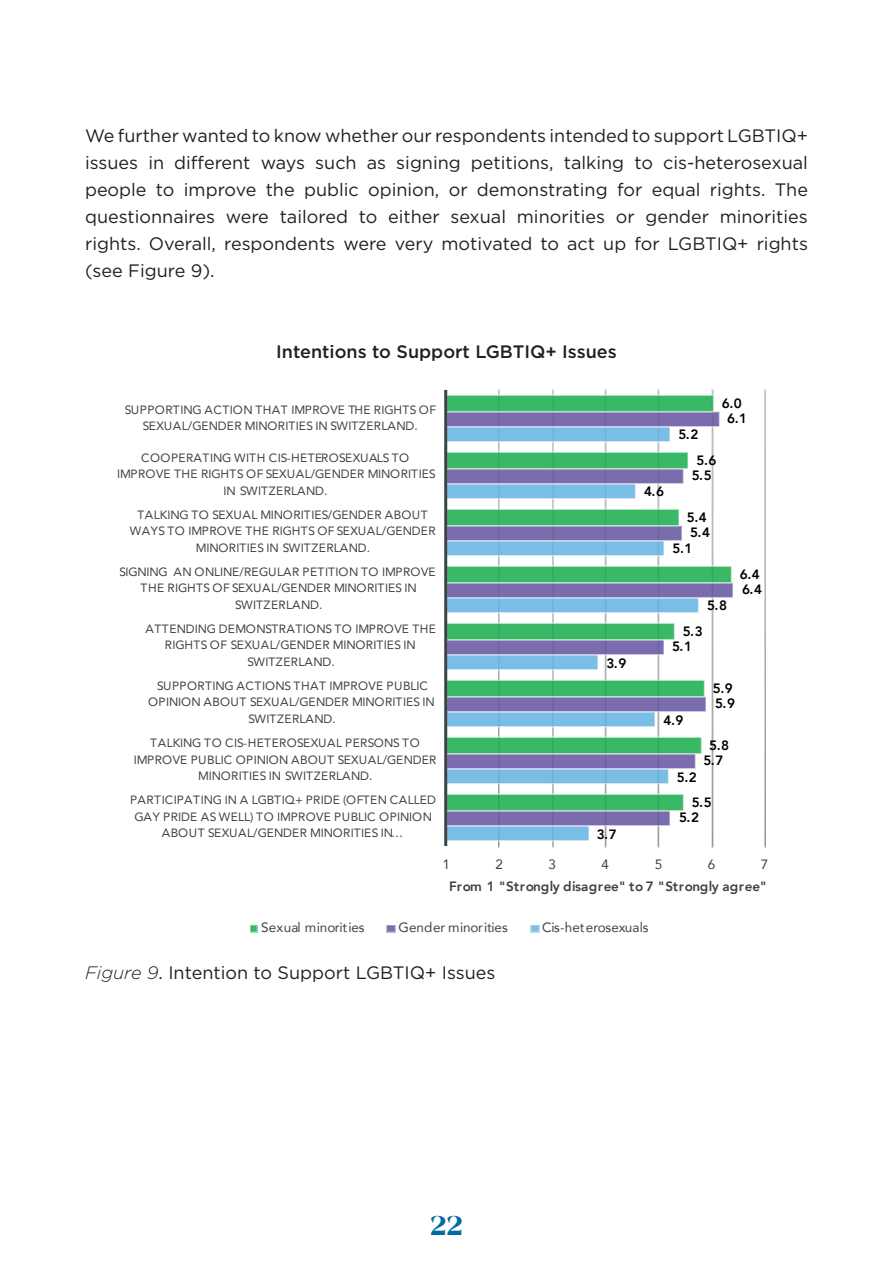
<style>
.page{position:relative;width:893px;height:1263px;background:#fff}
.page>*{position:absolute;margin:0;border:0;box-sizing:border-box;transform-origin:0 0}
.t1{font:27px "Rylan";color:#006aa3}
.t2{font:18px/27px "Gotham";color:#231f20;text-align:justify}
.t3{font:500 18px "Gotham";color:#231f20}
.t4{font:800 13.5px "Avenir";color:#000}
.t5{font:13.5px "Avenir";color:#3d4243}
.t6{font:800 13.5px "Avenir";letter-spacing:.02em;color:#3d4243}
.t7{font:12px/16.5px "Avenir";letter-spacing:.015em;color:#3d4243;text-align:center}
.s1{font-weight:300;font-style:italic}
</style>
<div class="page">
<img style="left:498px;top:390px;width:267px;height:457px">
<svg style="left:447px;top:827px;width:253px;height:15px"></svg>
<svg style="left:447px;top:410px;width:287px;height:417px"></svg>
<svg style="left:447px;top:394px;width:286px;height:418px"></svg>
<hr style="left:444px;top:390px;width:3px;height:456px;background:#3d4243">
<div style="left:250px;top:925px;width:7px;height:7px;background:#39b866"></div>
<div style="left:249px;top:924px;width:9px;height:9px;border:2px solid #fff"></div>
<div style="left:386px;top:925px;width:9px;height:7px;background:#65549f;opacity:.85"></div>
<div style="left:530px;top:925px;width:9px;height:7px;background:#63b2e1;opacity:.85"></div>
<p class="t2" style="left:85px;top:123px;width:724px">We further wanted to know whether our respondents intended to support LGBTIQ+ issues in different ways such as signing petitions, talking to cis-heterosexual people to improve the public opinion, or demonstrating for equal rights. The questionnaires were tailored to either sexual minorities or gender minorities rights. Overall, respondents were very motivated to act up for LGBTIQ+ rights (see Figure 9).</p>
<h2 class="t3" style="left:276px;top:344px;width:342px">Intentions to Support LGBTIQ+ Issues</h2>
<p class="t7" style="left:125px;top:402px;width:313px">SUPPORTING ACTION THAT IMPROVE THE RIGHTS OF<br>SEXUAL/GENDER MINORITIES IN SWITZERLAND.</p>
<p class="t7" style="left:117px;top:450px;width:320px">COOPERATING WITH CIS-HETEROSEXUALS TO<br>IMPROVE THE RIGHTS OF SEXUAL/GENDER MINORITIES<br>IN SWITZERLAND.</p>
<p class="t7" style="left:130px;top:507px;width:307px">TALKING TO SEXUAL MINORITIES/GENDER ABOUT<br>WAYS TO IMPROVE THE RIGHTS OF SEXUAL/GENDER<br>MINORITIES IN SWITZERLAND.</p>
<p class="t7" style="left:120px;top:564px;width:318px">SIGNING AN ONLINE/REGULAR PETITION TO IMPROVE<br>THE RIGHTS OF SEXUAL/GENDER MINORITIES IN<br>SWITZERLAND.</p>
<p class="t7" style="left:145px;top:621px;width:292px">ATTENDING DEMONSTRATIONS TO IMPROVE THE<br>RIGHTS OF SEXUAL/GENDER MINORITIES IN<br>SWITZERLAND.</p>
<p class="t7" style="left:148px;top:678px;width:288px">SUPPORTING ACTIONS THAT IMPROVE PUBLIC<br>OPINION ABOUT SEXUAL/GENDER MINORITIES IN<br>SWITZERLAND.</p>
<p class="t7" style="left:134px;top:735px;width:304px">TALKING TO CIS-HETEROSEXUAL PERSONS TO<br>IMPROVE PUBLIC OPINION ABOUT SEXUAL/GENDER<br>MINORITIES IN SWITZERLAND.</p>
<p class="t7" style="left:130px;top:792px;width:307px">PARTICIPATING IN A LGBTIQ+ PRIDE (OFTEN CALLED<br>GAY PRIDE AS WELL) TO IMPROVE PUBLIC OPINION<br>ABOUT SEXUAL/GENDER MINORITIES IN …</p>
<p class="t4" style="left:606px;top:657px;width:22px">3.9</p>
<p class="t4" style="left:597px;top:828px;width:22px">3.7</p>
<p class="t4" style="left:722px;top:398px;width:22px">6.0</p>
<p class="t4" style="left:644px;top:486px;width:22px">4.6</p>
<p class="t4" style="left:678px;top:429px;width:22px">5.2</p>
<p class="t4" style="left:696px;top:455px;width:22px">5.6</p>
<p class="t4" style="left:692px;top:470px;width:22px">5.5</p>
<p class="t4" style="left:727px;top:413px;width:22px">6.1</p>
<p class="t4" style="left:687px;top:512px;width:22px">5.4</p>
<p class="t4" style="left:690px;top:527px;width:22px">5.4</p>
<p class="t4" style="left:673px;top:543px;width:22px">5.1</p>
<p class="t4" style="left:740px;top:569px;width:22px">6.4</p>
<p class="t4" style="left:742px;top:584px;width:22px">6.4</p>
<p class="t4" style="left:707px;top:600px;width:22px">5.8</p>
<p class="t4" style="left:683px;top:626px;width:22px">5.3</p>
<p class="t4" style="left:672px;top:641px;width:22px">5.1</p>
<p class="t4" style="left:713px;top:683px;width:22px">5.9</p>
<p class="t4" style="left:715px;top:698px;width:22px">5.9</p>
<p class="t4" style="left:664px;top:714px;width:22px">4.9</p>
<p class="t4" style="left:709px;top:740px;width:22px">5.8</p>
<p class="t4" style="left:703px;top:755px;width:22px">5.7</p>
<p class="t4" style="left:677px;top:771px;width:22px">5.2</p>
<p class="t4" style="left:692px;top:797px;width:22px">5.5</p>
<p class="t4" style="left:679px;top:812px;width:22px">5.2</p>
<p class="t5" style="left:443px;top:858px;width:9px">1</p>
<p class="t5" style="left:496px;top:858px;width:9px">2</p>
<p class="t5" style="left:549px;top:858px;width:9px">3</p>
<p class="t5" style="left:602px;top:858px;width:9px">4</p>
<p class="t5" style="left:655px;top:858px;width:9px">5</p>
<p class="t5" style="left:708px;top:858px;width:9px">6</p>
<p class="t5" style="left:761px;top:858px;width:9px">7</p>
<p class="t6" style="left:449px;top:881px;width:319px">From 1 "Strongly disagree" to 7 "Strongly agree"</p>
<p class="t5" style="left:261px;top:921px;width:105px">Sexual minorities</p>
<p class="t5" style="left:399px;top:921px;width:111px">Gender minorities</p>
<p class="t5" style="left:542px;top:921px;width:108px">Cis-heterosexuals</p>
<h2 class="t2" style="left:85px;top:960px;width:412px"><span class="s1">Figure 9</span>. Intention to Support LGBTIQ+ Issues</h2>
<h1 class="t1" style="left:430px;top:1209px;width:34px">22</h1>
</div>
